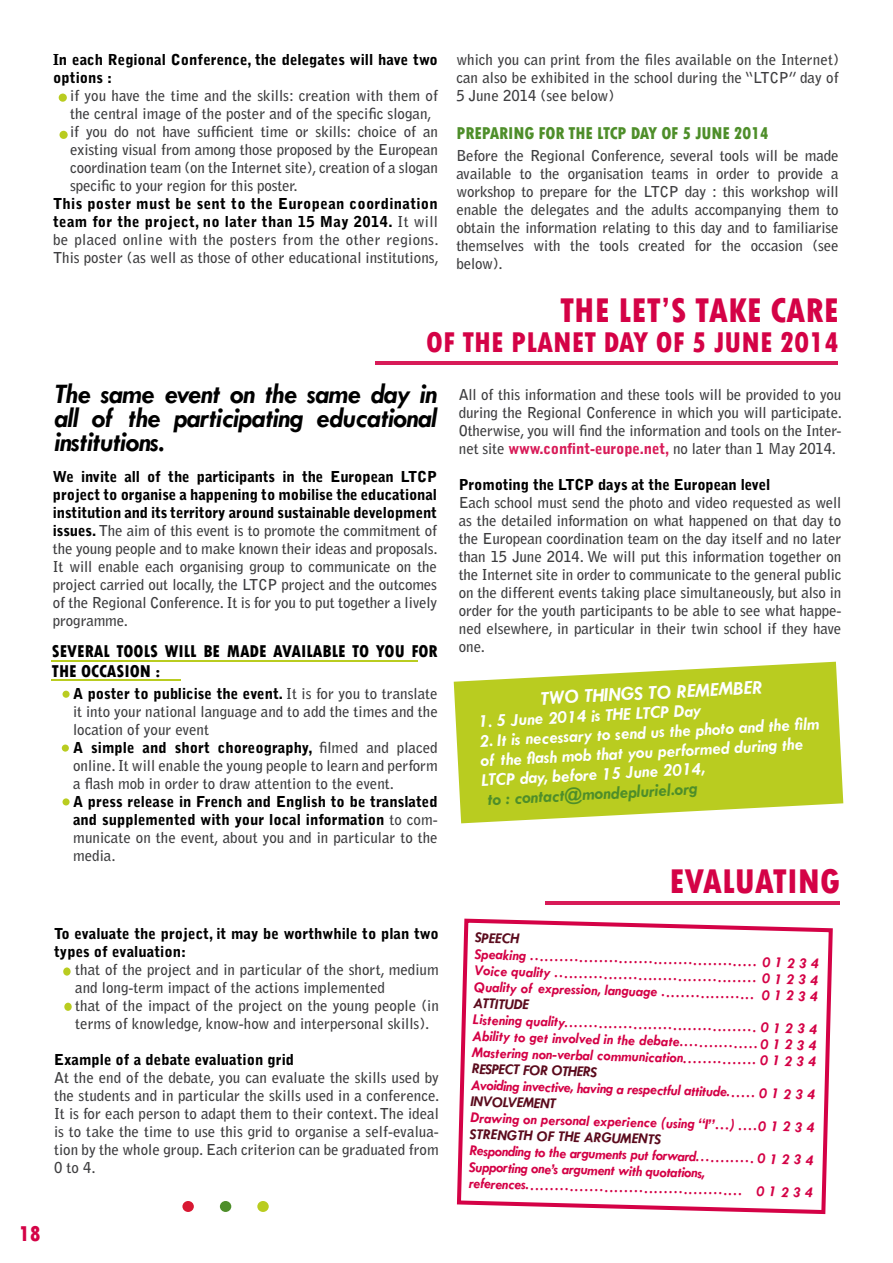
<style>
.page{position:relative;width:893px;height:1263px;background:#fff}
.page>*{position:absolute;margin:0;border:0;box-sizing:border-box;transform-origin:0 0}
.t1{font:800 condensed 36px "Tw Cen";color:#d40246}
.t2{font:800 condensed 30px "Tw Cen";color:#d40246}
.t3{font:italic 700 28.5px/24px "Tw Cen";letter-spacing:-.02em;color:#000;text-align:justify}
.t4{font:800 condensed 22.5px "Tw Cen";color:#d40246}
.t5{font:italic 700 19.8px "Tw Cen";color:#feffff}
.t6{font:italic 700 18px/19.5px "Tw Cen";color:#feffff}
.t7{font:800 condensed 18px "Tw Cen";color:#000}
.t8{font:800 condensed 18px "Tw Cen";letter-spacing:-.01em;color:#4e8e2a}
.t9{font:italic 700 18px "Tw Cen";color:#4e8e2a}
.t10{font:italic 700 15.15px/16.4px "Tw Cen";color:#d40246;text-align:justify}
.t11{font:italic 700 15.15px "Tw Cen";color:#5b0b1d}
.t12{font:700 15px/18px "Bell Gothic Std";color:#3e3e40;text-align:justify}
.t13{font:900 15px/18px "Bell Gothic Std";color:#000}
.s1{font-weight:900;color:#000}
.s2{font-weight:700;color:#3e3e40}
.s3{font-weight:900;color:#d81b58}
</style>
<div class="page">
<hr style="left:375px;top:361px;width:463px;height:3px;background:#d81b58">
<hr style="left:545px;top:901px;width:295px;height:4px;background:#d81b58">
<svg style="left:456px;top:918px;width:377px;height:297px"></svg>
<div style="left:182px;top:1201px;width:12px;height:11px;background:#d81832;border-radius:50%"></div>
<div style="left:257px;top:1201px;width:12px;height:11px;background:#b9cc20;border-radius:50%"></div>
<div style="left:220px;top:1201px;width:11px;height:11px;background:#4e8e2a;border-radius:50%"></div>
<div style="left:63px;top:967px;width:8px;height:9px;background:#b9cc20;border-radius:50%"></div>
<svg style="left:64px;top:1002px;width:8px;height:9px"></svg>
<div style="left:59px;top:93px;width:8px;height:9px;background:#b9cc20;border-radius:50%"></div>
<div style="left:59px;top:131px;width:9px;height:8px;background:#b9cc20;border-radius:50%"></div>
<svg style="left:454px;top:662px;width:389px;height:161px"></svg>
<div style="left:477px;top:676px;width:355px;height:143px;background:#b9cc20"></div>
<div style="left:62px;top:798px;width:8px;height:7px;background:#b9cc20;border-radius:50%"></div>
<svg style="left:62px;top:690px;width:8px;height:8px"></svg>
<div style="left:62px;top:744px;width:7px;height:8px;background:#b9cc20;border-radius:50%"></div>
<hr style="left:51px;top:660px;width:367px;height:2px;background:#b9cc20">
<hr style="left:51px;top:679px;width:130px;height:2px;background:#b9cc20">
<p class="t13" style="left:53px;top:51px;width:386px">In each Regional Conference, the delegates will have two options :</p>
<p class="t12" style="left:70px;top:87px;width:369px;text-align:left">if you have the time and the skills: creation with them of the central image of the poster and of the specific slogan, if you do not have sufficient time or skills: choice of an existing visual from among those proposed by the European coordination team (on the Internet site), creation of a slogan specific to your region for this poster.</p>
<p class="t12" style="left:53px;top:195px;width:387px"><span class="s1">This poster must be sent to the European coordination team for the project, no later than 15 May 2014.</span> It will be placed online with the posters from the other regions.<br>This poster (as well as those of other educational institutions,</p>
<p class="t12" style="left:456px;top:51px;width:384px">which you can print from the files available on the Internet) can also be exhibited in the school during the “LTCP” day of 5 June 2014 (see below)</p>
<p class="t8" style="left:456px;top:122px;width:314px">PREPARING FOR THE LTCP DAY OF 5 JUNE 2014</p>
<p class="t12" style="left:456px;top:147px;width:384px">Before the Regional Conference, several tools will be made available to the organisation teams in order to provide a workshop to prepare for the LTCP day : this workshop will enable the delegates and the adults accompanying them to obtain the information relating to this day and to familiarise themselves with the tools created for the occasion (see below).</p>
<h1 class="t1" style="left:560px;top:290px;width:280px">THE LET’S TAKE CARE</h1>
<h2 class="t2" style="left:426px;top:325px;width:193px">OF THE PLANET DAY</h2>
<h2 class="t2" style="left:656px;top:325px;width:184px">OF 5 JUNE 2014</h2>
<h3 class="t3" style="left:54px;top:382px;width:384px">The same event on the same day in all of the participating educational institutions.</h3>
<p class="t12" style="left:53px;top:468px;width:386px"><span class="s1">We invite all of the participants in the European LTCP project to organise a happening to mobilise the educational institution and its territory around sustainable development issues.</span> The aim of this event is to promote the commitment of the young people and to make known their ideas and proposals.<br>It will enable each organising group to communicate on the project carried out locally, the LTCP project and the outcomes of the Regional Conference. It is for you to put together a lively programme.</p>
<p class="t7" style="left:52px;top:641px;width:9px">SEVE</p>
<p class="t7" style="left:85px;top:641px;width:89px">RAL TOOLS WILL</p>
<p class="t7" style="left:203px;top:641px;width:128px">BE MADE AVAILABLE</p>
<p class="t7" style="left:352px;top:641px;width:87px">TO YOU FOR</p>
<p class="t7" style="left:52px;top:660px;width:110px">THE OCCASION :</p>
<p class="t12" style="left:73px;top:685px;width:366px;text-align:left"><span class="s1">A poster to publicise the event.</span> It is for you to translate it into your national language and to add the times and the location of your event<br><span class="s1">A simple and short choreography,</span> filmed and placed online. It will enable the young people to learn and perform a flash mob in order to draw attention to the event.</p>
<p class="t13" style="left:73px;top:793px;width:366px;text-align:justify">A press release in French and English to be translated and supplemented with your local information <span class="s2">to com&shy;municate on the event, about you and in particular to the media.</span></p>
<p class="t12" style="left:459px;top:386px;width:385px">All of this information and these tools will be provided to you during the Regional Conference in which you will participate.<br>Otherwise, you will find the information and tools on the Inter&shy;net site <span class="s3">www.confint-europe.net,</span> no later than 1 May 2014.</p>
<p class="t13" style="left:459px;top:476px;width:313px">Promoting the LTCP days at the European level</p>
<p class="t12" style="left:459px;top:494px;width:384px">Each school must send the photo and video requested as well as the detailed information on what happened on that day to the European coordination team on the day itself and no later than 15 June 2014. We will put this information together on the Internet site in order to communicate to the general public on the different events taking place simultaneously, but also in order for the youth participants to be able to see what happe&shy;ned elsewhere, in particular in their twin school if they have one.</p>
<h3 class="t5" style="left:540px;top:686px;width:224px;rotate:-3deg">TWO THINGS TO REMEMBER</h3>
<p class="t6" style="left:478px;top:711px;width:224px;rotate:-3deg">1. 5 June 2014 is THE LTCP Day</p>
<p class="t6" style="left:479px;top:731px;width:342px;rotate:-3deg">2. It is necessary to send us the photo and the fi lm of the fl ash mob that you performed during the<br>LTCP day, before 15 June 2014,</p>
<p class="t9" style="left:487px;top:788px;width:212px;rotate:-3deg">to : contact@mondepluriel.org</p>
<h1 class="t1" style="left:669px;top:860px;width:172px">EVALUATING</h1>
<p class="t13" style="left:54px;top:925px;width:386px">To evaluate the project, it may be worthwhile to plan two types of evaluation:</p>
<p class="t12" style="left:75px;top:961px;width:365px;text-align:left">that of the project and in particular of the short, medium and long-term impact of the actions implemented<br>that of the impact of the project on the young people (in terms of knowledge, know-how and interpersonal skills).</p>
<p class="t13" style="left:54px;top:1051px;width:242px">Example of a debate evaluation grid</p>
<p class="t12" style="left:54px;top:1069px;width:387px">At the end of the debate, you can evaluate the skills used by the students and in particular the skills used in a conference.<br>It is for each person to adapt them to their context. The ideal is to take the time to use this grid to organise a self-evalua&shy;tion by the whole group. Each criterion can be graduated from 0 to 4.</p>
<h3 class="t4" style="left:19px;top:1220px;width:24px">18</h3>
<p class="t11" style="left:476px;top:928px;width:46px;rotate:2deg">SPEECH</p>
<p class="t10" style="left:475px;top:944px;width:346px;rotate:2deg">Speaking .............................................. 0 1 2 3 4<br>Voice quality ......................................... 0 1 2 3 4<br>Quality of expression, language ...................</p>
<p class="t11" style="left:474px;top:994px;width:57px;rotate:2deg">ATTITUDE</p>
<p class="t10" style="left:473px;top:1009px;width:346px;rotate:2deg">Listening quality....................................... 0 1 2 3 4<br>Ability to get involved in the debate................ 0 1 2 3 4<br>Mastering non-verbal communication............... 0 1 2 3 4</p>
<p class="t11" style="left:472px;top:1059px;width:127px;rotate:2deg">RESPECT FOR OTHERS</p>
<p class="t10" style="left:472px;top:1075px;width:346px;rotate:2deg">Avoiding invective, having a respectful attitude...... 0 1 2 3 4</p>
<p class="t11" style="left:471px;top:1092px;width:87px;rotate:2deg">INVOLVEMENT</p>
<p class="t10" style="left:471px;top:1108px;width:346px;rotate:2deg">Drawing on personal experience (using “I”…) ....0 1 2 3 4</p>
<p class="t11" style="left:470px;top:1124px;width:192px;rotate:2deg">STRENGTH OF THE ARGUMENTS</p>
<p class="t10" style="left:470px;top:1140px;width:346px;text-align:left;rotate:2deg">Responding to the arguments put forward............ 0 1 2 3 4<br>Supporting one’s argument with quotations, references............................................</p>
<p class="t10" style="left:762px;top:986px;width:58px;rotate:2deg">0 1 2 3 4</p>
<p class="t10" style="left:757px;top:1182px;width:58px;rotate:2deg">0 1 2 3 4</p>
</div>
